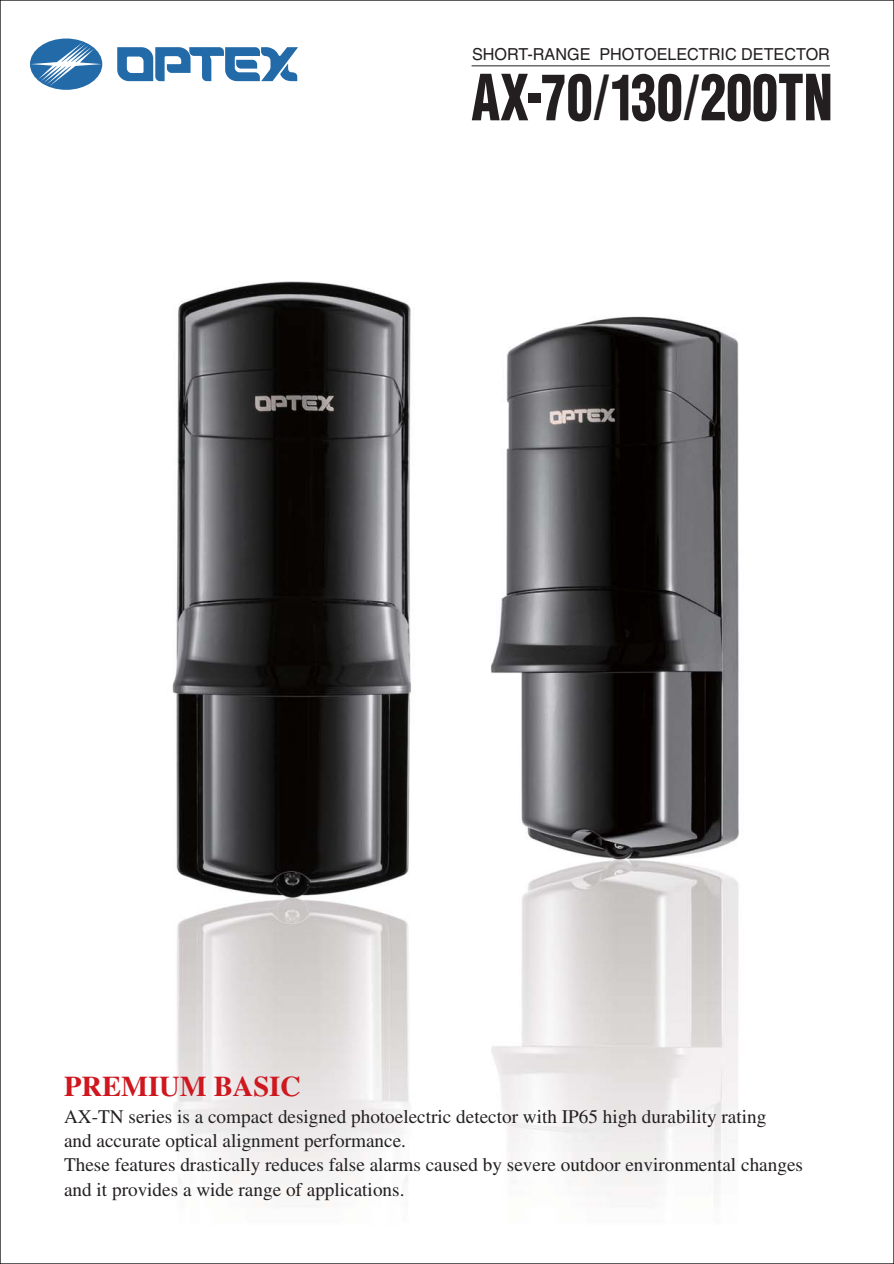
<style>
.page{position:relative;width:894px;height:1264px;background:#fff}
.page>*{position:absolute;margin:0;border:0;box-sizing:border-box;transform-origin:0 0}
.t1{font:900 condensed 62.1px "Helvetica";color:#231f20;scale:.83 1}
.t2{font:700 28.5px "Times";color:#ce171e}
.t3{font:19.2px/24px "Times";color:#231f20}
.t4{font:16.5px "Helvetica";color:#231f20}
.s1{font-size:54px}
</style>
<div class="page">
<img style="left:30px;top:58px;width:800px;height:1149px">
<svg style="left:117px;top:47px;width:181px;height:34px"></svg>
<svg style="left:30px;top:38px;width:72px;height:52px"></svg>
<svg style="left:31px;top:42px;width:70px;height:44px"></svg>
<hr style="left:471px;top:65px;width:358px;height:1px;background:#231f20">
<p class="t4" style="left:472px;top:48px;width:359px">SHORT-RANGE PHOTOELECTRIC DETECTOR</p>
<h1 class="t1" style="left:471px;top:74px;width:436px">AX-70<span class="s1">/</span>130<span class="s1">/</span>200TN</h1>
<h2 class="t2" style="left:64px;top:1075px;width:238px">PREMIUM BASIC</h2>
<p class="t3" style="left:64px;top:1106px;width:740px">AX-TN series is a compact designed photoelectric detector with IP65 high durability rating<br>and accurate optical alignment performance.<br>These features drastically reduces false alarms caused by severe outdoor environmental changes and it provides a wide range of applications.</p>
</div>
